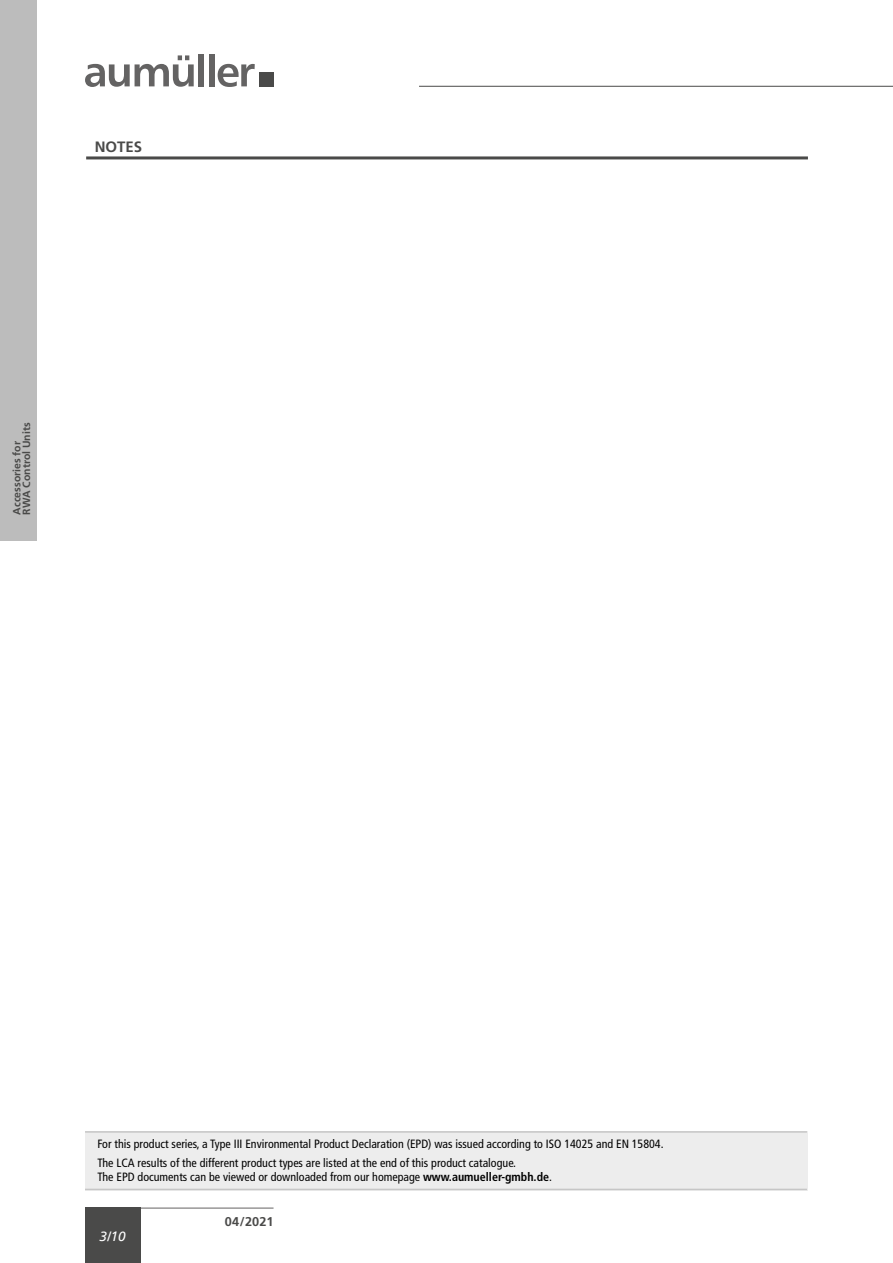
<style>
.page{position:relative;width:893px;height:1263px;background:#fff}
.page>*{position:absolute;margin:0;border:0;box-sizing:border-box;transform-origin:0 0}
.t1{font:700 15px "Frutiger LT Std";color:#4a4a49}
.t2{font:italic 13.5px "Frutiger LT";color:#fff}
.t3{font:700 12.75px "Frutiger LT Std";color:#4a4a49}
.t4{font:condensed 12px/18.9px "Frutiger LT Std";color:#000}
.t5{font:700 10.5px/9.6px "Frutiger LT Std";color:#4a4a49}
.s1{font-weight:700}
</style>
<div class="page">
<hr style="left:85px;top:1208px;width:189px;height:1px;background:#646363">
<div style="left:85px;top:1208px;width:55px;height:55px;background:#4a4a49"></div>
<hr style="left:419px;top:86px;width:474px;height:1px;background:#4a4a49">
<svg style="left:85px;top:55px;width:109px;height:32px"></svg>
<div style="left:198px;top:54px;width:6px;height:32px;background:#646363"></div>
<div style="left:209px;top:54px;width:5px;height:32px;background:#646363"></div>
<svg style="left:218px;top:64px;width:37px;height:23px"></svg>
<div style="left:260px;top:72px;width:14px;height:14px;background:#4a4a49"></div>
<div style="left:0;top:0;width:37px;height:540px;background:#bcbcbc"></div>
<hr style="left:86px;top:156px;width:722px;height:3px;background:#4a4a49">
<div style="left:86px;top:1131px;width:722px;height:59px;background:#ededed"></div>
<hr style="left:85px;top:1131px;width:722px;height:2px;background:#c6c6c6">
<hr style="left:85px;top:1189px;width:722px;height:1px;background:#c6c6c6">
<p class="t1" style="left:95px;top:138px;width:49px">NOTES</p>
<p class="t5" style="left:12px;top:514px;width:93px;rotate:-90deg">Accessories for<br>RWA Control Units</p>
<p class="t4" style="left:98px;top:1134px;width:567px">For this product series, a Type III Environmental Product Declaration (EPD) was issued according to ISO 14025 and EN 15804.<br>The LCA results of the different product types are listed at the end of this product catalogue.</p>
<p class="t4" style="left:98px;top:1167px;width:456px">The EPD documents can be viewed or downloaded from our homepage <span class="s1">www.aumueller-gmbh.de</span>.</p>
<p class="t2" style="left:100px;top:1229px;width:28px">3/10</p>
<p class="t3" style="left:225px;top:1214px;width:50px">04/2021</p>
</div>
